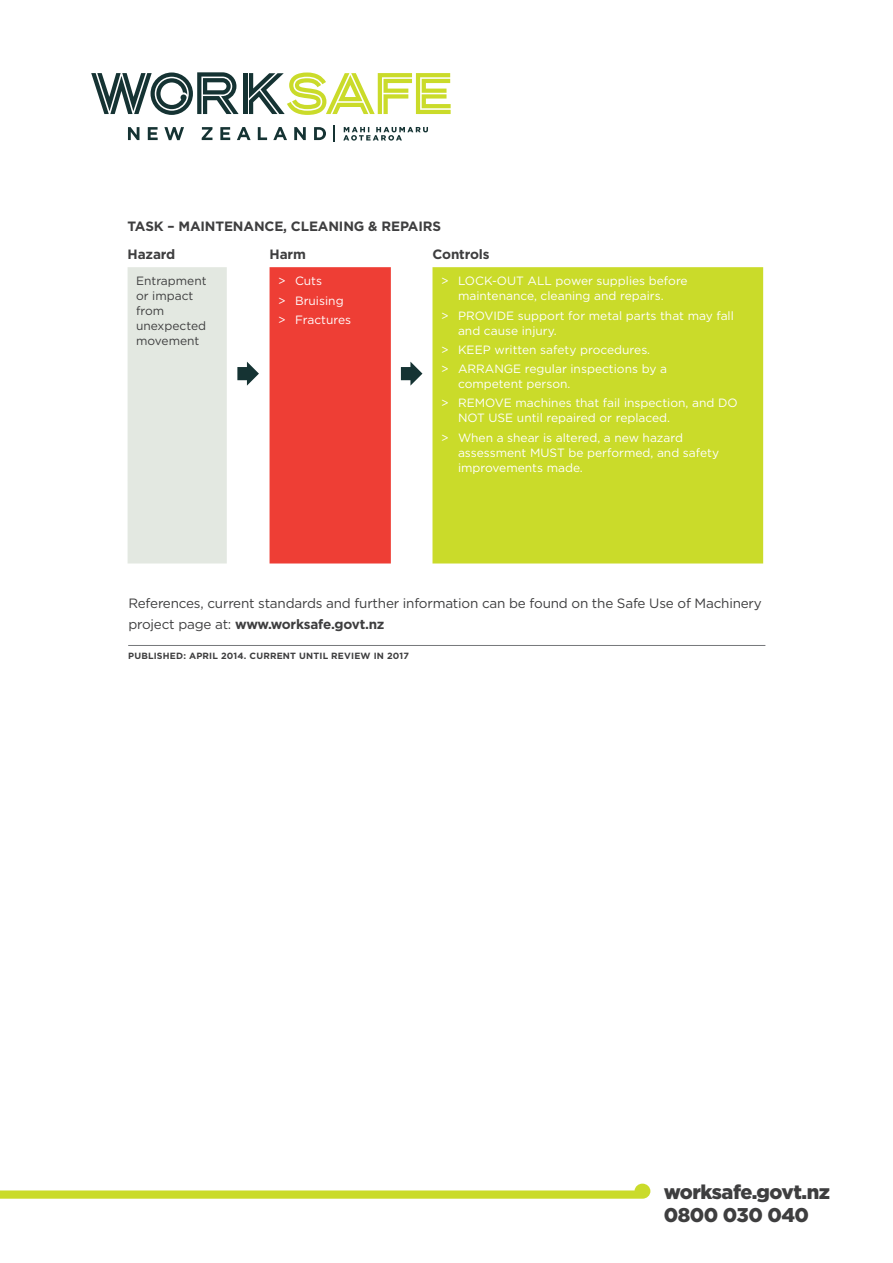
<style>
.page{position:relative;width:893px;height:1263px;background:#fff}
.page>*{position:absolute;margin:0;border:0;box-sizing:border-box;transform-origin:0 0}
.t1{font:900 19.95px/23px "Gotham";letter-spacing:-.025em;color:#3e3e3f}
.Diagram_text{font:13.5px/21px "Gotham";letter-spacing:-.015em;color:#3e3e3f}
.Sub_heading{font:700 13.5px "Gotham";letter-spacing:-.01em;color:#3e3e3f}
.Heading_3{font:700 13.5px "Gotham";letter-spacing:-.01em;color:#3e3e3f}
.t2{font:12px/15px "Gotham";color:#fff}
.Diagram_text-2{font:12px/15px "Gotham";color:#3e3e3f}
.t3{font:700 9px "Gotham";letter-spacing:.02em;color:#3e3e3f}
.s1{font-weight:700}
</style>
<div class="page">
<div style="left:128px;top:267px;width:99px;height:296px;background:#e3e8e1"></div>
<div style="left:270px;top:267px;width:121px;height:296px;background:#ee3e35"></div>
<div style="left:432px;top:267px;width:331px;height:296px;background:#cadb2a"></div>
<svg style="left:237px;top:362px;width:22px;height:24px"></svg>
<svg style="left:401px;top:362px;width:21px;height:24px"></svg>
<hr style="left:128px;top:645px;width:637px;height:1px;background:#76787b">
<hr style="left:243px;top:73px;width:4px;height:41px;background:#153333">
<svg style="left:249px;top:72px;width:202px;height:43px"></svg>
<svg style="left:91px;top:72px;width:148px;height:43px"></svg>
<svg style="left:333px;top:125px;width:2px;height:17px"></svg>
<svg style="left:128px;top:127px;width:198px;height:13px"></svg>
<svg style="left:343px;top:127px;width:85px;height:14px"></svg>
<div style="left:635px;top:1183px;width:15px;height:16px;background:#cadb2a;border-radius:8px"></div>
<p class="Sub_heading" style="left:128px;top:217px;width:315px">TASK – MAINTENANCE, CLEANING &amp; REPAIRS</p>
<p class="Heading_3" style="left:128px;top:245px;width:49px">Hazard</p>
<p class="Heading_3" style="left:270px;top:245px;width:38px">Harm</p>
<p class="Heading_3" style="left:432px;top:245px;width:59px">Controls</p>
<p class="Diagram_text-2" style="left:136px;top:273px;width:72px">Entrapment or impact from unexpected movement</p>
<p class="t2" style="left:278px;top:273px;width:46px">&gt; Cuts</p>
<p class="t2" style="left:441px;top:273px;width:248px;text-align:center">&gt; LOCK-OUT ALL power supplies before maintenance, cleaning and repairs.</p>
<p class="t2" style="left:458px;top:308px;width:277px;text-indent:-17px">&gt; PROVIDE support for metal parts that may fall and cause injury.</p>
<p class="t2" style="left:441px;top:342px;width:211px">&gt; KEEP written safety procedures.</p>
<p class="t2" style="left:458px;top:361px;width:210px;text-indent:-17px">&gt; ARRANGE regular inspections by a competent person.</p>
<p class="t2" style="left:458px;top:395px;width:281px;text-indent:-17px">&gt; REMOVE machines that fail inspection, and DO<br>NOT USE until repaired or replaced.</p>
<p class="t2" style="left:458px;top:430px;width:263px;text-indent:-17px">&gt; When a shear is altered, a new hazard assessment MUST be performed, and safety improvements made.</p>
<p class="t2" style="left:278px;top:293px;width:67px">&gt; Bruising</p>
<p class="t2" style="left:278px;top:312px;width:75px">&gt; Fractures</p>
<p class="Diagram_text" style="left:128px;top:593px;width:635px">References, current standards and further information can be found on the Safe Use of Machinery project page at: <span class="s1">www.worksafe.govt.nz</span></p>
<p class="t3" style="left:128px;top:649px;width:282px">PUBLISHED: APRIL 2014. CURRENT UNTIL REVIEW IN 2017</p>
<p class="t1" style="left:664px;top:1180px;width:168px">worksafe.govt.nz<br>0800 030 040</p>
</div>
